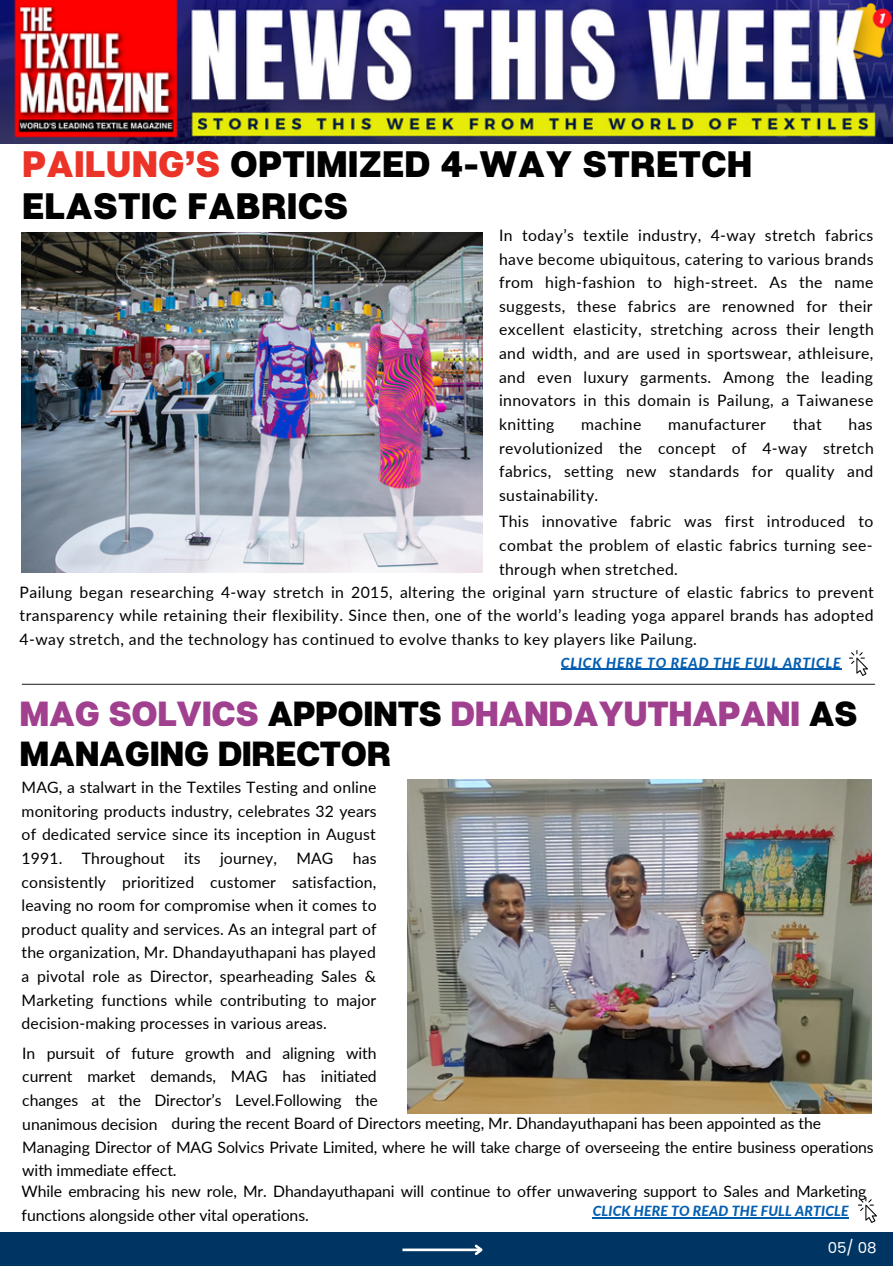
<style>
.page{position:relative;width:893px;height:1266px;background:#fff}
.page>*{position:absolute;margin:0;border:0;box-sizing:border-box;transform-origin:0 0}
.t1{font:800 36.75px/42px "Articulat CF";letter-spacing:.005em;color:#000}
.t2{font:800 34.82px/40.6px "Articulat CF";letter-spacing:-.01em;color:#000}
.t3{font:15.75px/23.6px "Lato";letter-spacing:-.005em;color:#000;text-align:justify}
.t4{font:15.75px "Lato";letter-spacing:.025em;color:#000}
.t5{font:15.05px "Poppins";color:#fff}
.t6{font:italic 800 14px "Lato";letter-spacing:.06em;color:#035eb2}
.t7{font:italic 800 14px "Lato";letter-spacing:.01em;color:#035eb2}
.s1{color:#eb3327}
.s2{color:#a1408e}
</style>
<div class="page">
<div style="left:0;top:1231px;width:892px;height:34px;background:#003563"></div>
<hr style="left:402px;top:1248px;width:79px;height:2px;background:#fff">
<svg style="left:472px;top:1244px;width:11px;height:11px"></svg>
<img style="left:0;top:0;width:892px;height:143px">
<hr style="left:22px;top:683px;width:852px;height:2px;background:#4d4d4d">
<img style="left:849px;top:650px;width:18px;height:25px">
<img style="left:858px;top:1197px;width:18px;height:25px">
<img style="left:22px;top:232px;width:460px;height:340px">
<img style="left:407px;top:779px;width:464px;height:333px">
<hr style="left:561px;top:668px;width:280px;height:2px;background:#035eb2">
<hr style="left:592px;top:1217px;width:256px;height:1px;background:#035eb2">
<p class="t1" style="left:22px;top:142px;width:731px"><span class="s1">PAILUNG’S</span> OPTIMIZED 4-WAY STRETCH<br>ELASTIC FABRICS</p>
<p class="t3" style="left:499px;top:223px;width:376px">In today’s textile industry, 4-way stretch fabrics have become ubiquitous, catering to various brands from high-fashion to high-street. As the name suggests, these fabrics are renowned for their excellent elasticity, stretching across their length and width, and are used in sportswear, athleisure, and even luxury garments. Among the leading innovators in this domain is Pailung, a Taiwanese knitting</p>
<p class="t3" style="left:499px;top:412px;width:376px;text-indent:349px">has revolutionized the concept of 4-way stretch fabrics, setting new standards for quality and sustainability.</p>
<p class="t4" style="left:581px;top:414px;width:62px">machine</p>
<p class="t4" style="left:668px;top:414px;width:99px">manufacturer</p>
<p class="t3" style="left:792px;top:412px;width:31px">that</p>
<p class="t3" style="left:499px;top:509px;width:375px">This innovative fabric was first introduced to combat the problem of elastic fabrics turning see&shy;through when stretched.</p>
<p class="t3" style="left:20px;top:579px;width:855px">Pailung began researching 4-way stretch in 2015, altering the original yarn structure of elastic fabrics to prevent transparency while retaining their flexibility. Since then, one of the world’s leading yoga apparel brands has adopted 4-way stretch, and the technology has continued to evolve thanks to key players like Pailung.</p>
<p class="t6" style="left:561px;top:653px;width:281px">CLICK HERE TO READ THE FULL ARTICLE</p>
<p class="t2" style="left:20px;top:692px;width:839px"><span class="s2">MAG SOLVICS</span> APPOINTS <span class="s2">DHANDAYUTHAPANI</span> AS<br>MANAGING DIRECTOR</p>
<p class="t3" style="left:22px;top:775px;width:356px">MAG, a stalwart in the Textiles Testing and online monitoring products industry, celebrates 32 years of dedicated service since its inception in August 1991. Throughout its journey, MAG has consistently prioritized customer satisfaction, leaving no room for compromise when it comes to product quality and services. As an integral part of the organization, Mr. Dhandayuthapani has played a pivotal role as Director, spearheading Sales &amp; Marketing functions while contributing to major decision-making processes in various areas.</p>
<p class="t3" style="left:22px;top:1040px;width:357px">In pursuit of future growth and aligning with current market demands, MAG has initiated changes at the Director’s Level.Following the unanimous decision</p>
<p class="t3" style="left:171px;top:1111px;width:651px">during the recent Board of Directors meeting, Mr. Dhandayuthapani has been appointed as the</p>
<p class="t3" style="left:22px;top:1134px;width:853px">Managing Director of MAG Solvics Private Limited, where he will take charge of overseeing the entire business operations with immediate effect.</p>
<p class="t3" style="left:22px;top:1178px;width:846px">While embracing his new role, Mr. Dhandayuthapani will continue to offer unwavering support to Sales and Marketing functions alongside other vital operations.</p>
<p class="t7" style="left:592px;top:1202px;width:257px">CLICK HERE TO READ THE FULL ARTICLE</p>
<p class="t5" style="left:827px;top:1237px;width:50px">05/ 08</p>
</div>
